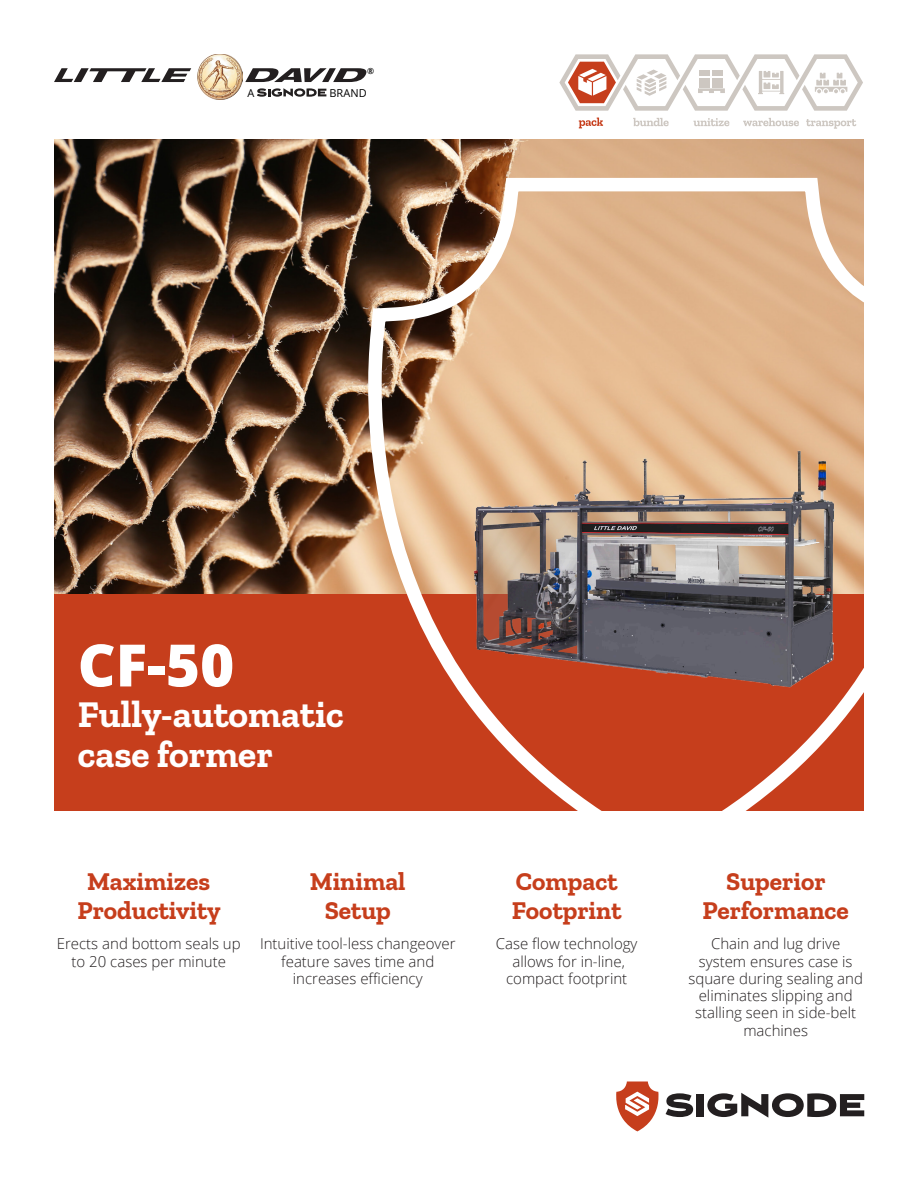
<style>
.page{position:relative;width:918px;height:1188px;background:#fff}
.page>*{position:absolute;margin:0;border:0;box-sizing:border-box;transform-origin:0 0}
.PRODUCT_NAME_-_Front{font:800 58.5px "Open Sans";color:#fff}
.PRODUCT_NAME_-_Front-2{font:700 37.5px/40.5px "Zilla Slab";color:#fff}
.t1{font:700 25.5px/28.5px "Zilla Slab";color:#c63e1c;text-align:center}
.t2{font:300 15px/17.2px "Open Sans";color:#231f20;text-align:center}
.t3{font:10.95px "Open Sans";letter-spacing:.005em;color:#000}
.t4{font:600 8.55px "Open Sans";color:#000}
</style>
<div class="page">
<svg style="left:616px;top:1082px;width:43px;height:49px"></svg>
<svg style="left:666px;top:1093px;width:27px;height:24px"></svg>
<div style="left:697px;top:1094px;width:7px;height:22px;background:#231f20"></div>
<svg style="left:707px;top:1093px;width:157px;height:25px"></svg>
<img style="left:54px;top:140px;width:810px;height:454px">
<div style="left:54px;top:594px;width:810px;height:216px;background:#c63e1c"></div>
<svg style="left:355px;top:170px;width:509px;height:641px"></svg>
<img style="left:455px;top:413px;width:402px;height:302px">
<svg style="left:633px;top:118px;width:36px;height:8px"></svg>
<svg style="left:694px;top:118px;width:35px;height:8px"></svg>
<svg style="left:743px;top:118px;width:56px;height:8px"></svg>
<svg style="left:806px;top:119px;width:50px;height:10px"></svg>
<svg style="left:579px;top:118px;width:24px;height:10px"></svg>
<svg style="left:559px;top:54px;width:304px;height:57px"></svg>
<img style="left:197px;top:54px;width:45px;height:45px">
<svg style="left:54px;top:68px;width:137px;height:14px"></svg>
<svg style="left:245px;top:68px;width:122px;height:14px"></svg>
<svg style="left:257px;top:88px;width:69px;height:9px"></svg>
<p class="t4" style="left:367px;top:65px;width:9px">®</p>
<p class="t3" style="left:248px;top:85px;width:8px">A</p>
<p class="t3" style="left:329px;top:85px;width:39px">BRAND</p>
<p class="PRODUCT_NAME_-_Front" style="left:78px;top:621px;width:158px">CF-50</p>
<p class="PRODUCT_NAME_-_Front-2" style="left:78px;top:694px;width:268px">Fully-automatic case former</p>
<p class="t1" style="left:77px;top:868px;width:145px">Maximizes<br>Productivity</p>
<p class="t1" style="left:310px;top:868px;width:97px">Minimal<br>Setup</p>
<p class="t1" style="left:512px;top:868px;width:111px;text-align:left">Compact<br>Footprint</p>
<p class="t1" style="left:703px;top:868px;width:148px">Superior<br>Performance</p>
<p class="t2" style="left:57px;top:935px;width:185px">Erects and bottom seals up to 20 cases per minute</p>
<p class="t2" style="left:260px;top:935px;width:197px">Intuitive tool-less changeover feature saves time and increases efficiency</p>
<p class="t2" style="left:496px;top:935px;width:143px">Case flow technology</p>
<p class="t2" style="left:688px;top:935px;width:176px">Chain and lug drive system ensures case is square during sealing and eliminates slipping and stalling seen in side-belt machines</p>
<p class="t2" style="left:512px;top:952px;width:114px">allows for in-line,</p>
<p class="t2" style="left:506px;top:969px;width:123px">compact footprint</p>
</div>
